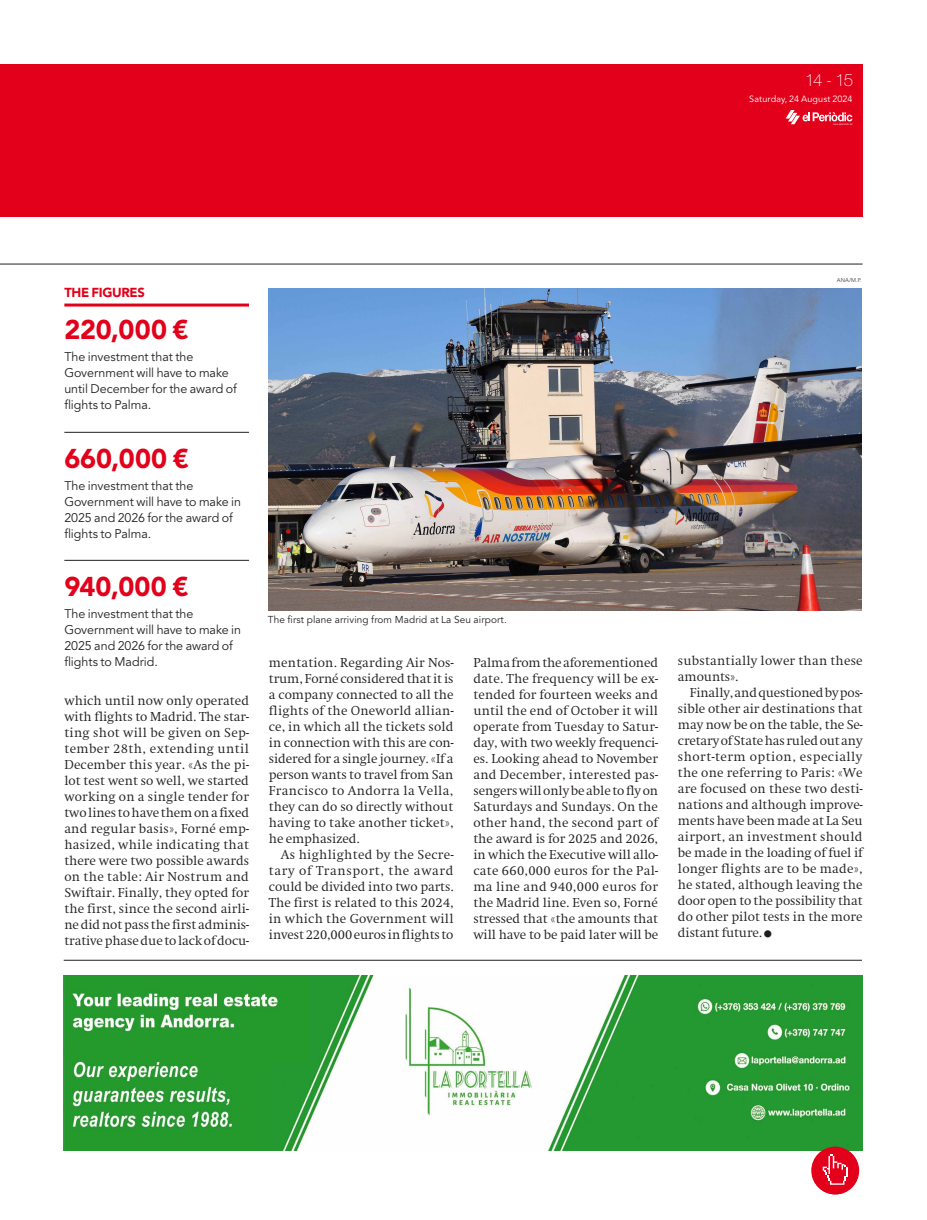
<style>
.page{position:relative;width:927px;height:1220px;background:#fff}
.page>*{position:absolute;margin:0;border:0;box-sizing:border-box;transform-origin:0 0}
.t1{font:900 27px "Avenir LT Std";letter-spacing:.005em;color:#e2001a}
.t2{font:100 17px "Helvetica Neue LT Std";color:#fff}
.t3{font:900 13px "Avenir LT Std";letter-spacing:-.025em;color:#e2001a}
.t4{font:300 12.5px/16px "Swift ND Std";letter-spacing:-.01em;color:#231f20;text-align:justify}
.t5{font:12.5px/16px "Avenir LT Std";letter-spacing:-.005em;color:#231f20}
.t6{font:300 12.5px/16px "Swift ND Std";letter-spacing:.015em;color:#231f20}
.t7{font:10px "Avenir LT Std";letter-spacing:.01em;color:#231f20}
.t8{font:9px "Avenir LT Std";letter-spacing:.015em;color:#fff}
.t9{font:300 5.5px "Avenir LT Std";color:#231f20}
</style>
<div class="page">
<div style="left:0;top:64px;width:862px;height:153px;background:#e2001a"></div>
<hr style="left:64px;top:960px;width:798px;height:1px;background:#231f20">
<img style="left:64px;top:976px;width:798px;height:174px">
<svg style="left:811px;top:1147px;width:48px;height:48px"></svg>
<svg style="left:785px;top:110px;width:67px;height:15px"></svg>
<hr style="left:0;top:264px;width:862px;height:1px;background:#231f20">
<img style="left:268px;top:288px;width:593px;height:322px">
<hr style="left:64px;top:304px;width:185px;height:3px;background:#e2001a">
<hr style="left:64px;top:432px;width:185px;height:1px;background:#231f20">
<hr style="left:64px;top:560px;width:185px;height:1px;background:#231f20">
<h2 class="t2" style="left:805px;top:70px;width:49px">14 - 15</h2>
<p class="t8" style="left:749px;top:94px;width:105px">Saturday, 24 August 2024</p>
<p class="t3" style="left:64px;top:284px;width:82px">THE FIGURES</p>
<h1 class="t1" style="left:64px;top:313px;width:126px">220,000 €</h1>
<p class="t5" style="left:64px;top:349px;width:174px">The investment that the<br>Government will have to make until December for the award of flights to Palma.</p>
<h1 class="t1" style="left:64px;top:442px;width:126px">660,000 €</h1>
<p class="t5" style="left:64px;top:478px;width:178px">The investment that the<br>Government will have to make in<br>2025 and 2026 for the award of flights to Palma.</p>
<h1 class="t1" style="left:64px;top:570px;width:126px">940,000 €</h1>
<p class="t5" style="left:64px;top:606px;width:178px">The investment that the<br>Government will have to make in<br>2025 and 2026 for the award of flights to Madrid.</p>
<p class="t4" style="left:64px;top:692px;width:186px">which until now only operated with flights to Madrid. The star&shy;ting shot will be given on Sep&shy;tember 28th, extending until December this year. «As the pi&shy;lot test went so well, we started working on a single tender for two lines to have them on a fixed and regular basis», Forné emp&shy;hasized, while indicating that there were two possible awards on the table: Air Nostrum and Swiftair. Finally, they opted for the first, since the second airli&shy;ne did not pass the first adminis&shy;trative phase due to lack of docu-</p>
<p class="t7" style="left:268px;top:614px;width:240px">The first plane arriving from Madrid at La Seu airport.</p>
<p class="t9" style="left:837px;top:277px;width:26px">ANA/M.P.</p>
<p class="t4" style="left:269px;top:654px;width:186px">mentation. Regarding Air Nos&shy;trum, Forné considered that it is a company connected to all the flights of the Oneworld allian&shy;ce, in which all the tickets sold in connection with this are con&shy;sidered for a single journey. «If a person wants to travel from San Francisco to Andorra la Vella, they can do so directly without having to take another ticket», he emphasized.</p>
<p class="t4" style="left:269px;top:846px;width:186px;text-indent:12px">As highlighted by the Secre&shy;tary of Transport, the award could be divided into two parts.<br>The first is related to this 2024, in which the Government will invest 220,000 euros in flights to</p>
<p class="t4" style="left:473px;top:654px;width:186px">Palma from the aforementioned date. The frequency will be ex&shy;tended for fourteen weeks and until the end of October it will operate from Tuesday to Satur&shy;day, with two weekly frequenci&shy;es. Looking ahead to November and December, interested pas&shy;sengers will only be able to fly on Saturdays and Sundays. On the other hand, the second part of the award is for 2025 and 2026, in which the Executive will allo&shy;cate 660,000 euros for the Pal&shy;ma line and 940,000 euros for the Madrid line. Even so, Forné stressed that «the amounts that will have to be paid later will be</p>
<p class="t6" style="left:678px;top:653px;width:186px">substantially lower than these amounts».</p>
<p class="t4" style="left:678px;top:685px;width:186px;text-indent:12px">Finally, and questioned by pos&shy;sible other air destinations that may now be on the table, the Se&shy;cretary of State has ruled out any short-term option, especially the one referring to Paris: «We are focused on these two desti&shy;nations and although improve&shy;ments have been made at La Seu airport, an investment should be made in the loading of fuel if longer flights are to be made», he stated, although leaving the door open to the possibility that do other pilot tests in the more distant future.</p>
</div>
